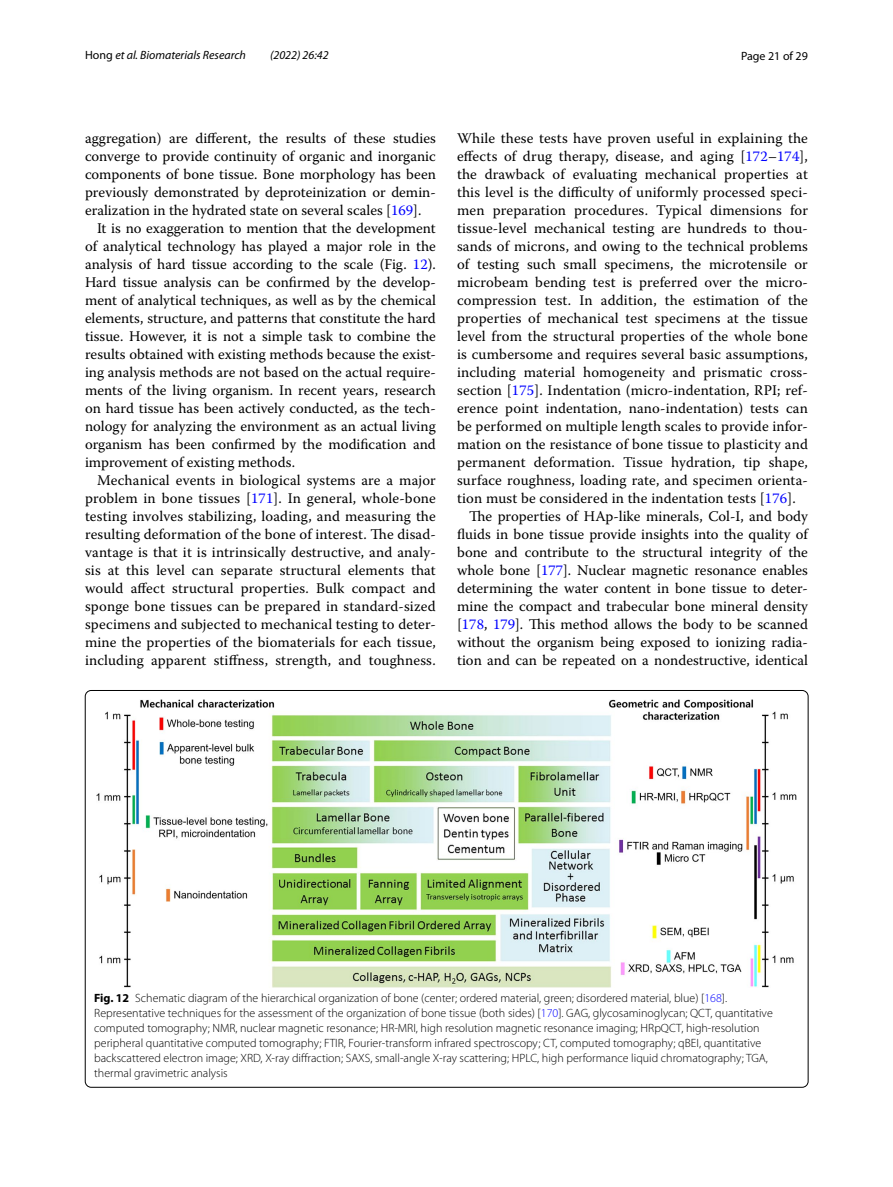
<style>
.page{position:relative;width:893px;height:1187px;background:#fff}
.page>*{position:absolute;margin:0;border:0;box-sizing:border-box;transform-origin:0 0}
.t1{font:14.7px "Warnock Pro";letter-spacing:.01em;color:#000}
.t2{font:300 12px/15px "Myriad Pro";color:#000}
.t3{font:italic 12px "Myriad Pro";color:#000}
.t4{font:12px "Myriad Pro";color:#000}
.s1{font-style:normal}
.s2{color:#00f}
.s3{font-weight:700}
</style>
<div class="page">
<img style="left:96px;top:699px;width:701px;height:288px">
<p class="t3" style="left:85px;top:48px;width:162px"><span class="s1">Hong</span> et al. Biomaterials Research</p>
<p class="t3" style="left:270px;top:48px;width:60px">(2022) 26:42</p>
<p class="t4" style="left:741px;top:48px;width:68px">Page 21 of 29</p>
<p class="t1" style="left:85px;top:129px;width:352px">aggregation) are different, the results of these studies</p>
<p class="t1" style="left:85px;top:147px;width:352px">converge to provide continuity of organic and inorganic</p>
<p class="t1" style="left:85px;top:165px;width:352px">components of bone tissue. Bone morphology has been</p>
<p class="t1" style="left:85px;top:183px;width:352px">previously demonstrated by deproteinization or demin-</p>
<p class="t1" style="left:85px;top:201px;width:338px">eralization in the hydrated state on several scales [<span class="s2">169</span>].</p>
<p class="t1" style="left:97px;top:219px;width:340px">It is no exaggeration to mention that the development</p>
<p class="t1" style="left:85px;top:237px;width:352px">of analytical technology has played a major role in the</p>
<p class="t1" style="left:85px;top:255px;width:352px">analysis of hard tissue according to the scale (Fig. <span class="s2">12</span>).</p>
<p class="t1" style="left:85px;top:273px;width:352px">Hard tissue analysis can be confirmed by the develop-</p>
<p class="t1" style="left:85px;top:291px;width:352px">ment of analytical techniques, as well as by the chemical</p>
<p class="t1" style="left:85px;top:309px;width:352px">elements, structure, and patterns that constitute the hard</p>
<p class="t1" style="left:85px;top:327px;width:352px">tissue. However, it is not a simple task to combine the</p>
<p class="t1" style="left:85px;top:345px;width:352px">results obtained with existing methods because the exist-</p>
<p class="t1" style="left:85px;top:363px;width:352px">ing analysis methods are not based on the actual require-</p>
<p class="t1" style="left:85px;top:381px;width:352px">ments of the living organism. In recent years, research</p>
<p class="t1" style="left:85px;top:399px;width:352px">on hard tissue has been actively conducted, as the tech-</p>
<p class="t1" style="left:85px;top:417px;width:352px">nology for analyzing the environment as an actual living</p>
<p class="t1" style="left:85px;top:435px;width:352px">organism has been confirmed by the modification and</p>
<p class="t1" style="left:85px;top:453px;width:212px">improvement of existing methods.</p>
<p class="t1" style="left:97px;top:471px;width:340px">Mechanical events in biological systems are a major</p>
<p class="t1" style="left:85px;top:489px;width:352px">problem in bone tissues [<span class="s2">171</span>]. In general, whole-bone</p>
<p class="t1" style="left:85px;top:507px;width:352px">testing involves stabilizing, loading, and measuring the</p>
<p class="t1" style="left:85px;top:525px;width:352px">resulting deformation of the bone of interest. The disad-</p>
<p class="t1" style="left:85px;top:543px;width:352px">vantage is that it is intrinsically destructive, and analy-</p>
<p class="t1" style="left:85px;top:561px;width:352px">sis at this level can separate structural elements that</p>
<p class="t1" style="left:85px;top:579px;width:352px">would affect structural properties. Bulk compact and</p>
<p class="t1" style="left:85px;top:597px;width:352px">sponge bone tissues can be prepared in standard-sized</p>
<p class="t1" style="left:85px;top:615px;width:352px">specimens and subjected to mechanical testing to deter-</p>
<p class="t1" style="left:85px;top:633px;width:352px">mine the properties of the biomaterials for each tissue,</p>
<p class="t1" style="left:85px;top:651px;width:352px">including apparent stiffness, strength, and toughness.</p>
<p class="t1" style="left:457px;top:129px;width:352px">While these tests have proven useful in explaining the</p>
<p class="t1" style="left:457px;top:147px;width:352px">effects of drug therapy, disease, and aging [<span class="s2">172</span>–<span class="s2">174</span>],</p>
<p class="t1" style="left:457px;top:165px;width:352px">the drawback of evaluating mechanical properties at</p>
<p class="t1" style="left:457px;top:183px;width:352px">this level is the difficulty of uniformly processed speci-</p>
<p class="t1" style="left:457px;top:201px;width:352px">men preparation procedures. Typical dimensions for</p>
<p class="t1" style="left:457px;top:219px;width:352px">tissue-level mechanical testing are hundreds to thou-</p>
<p class="t1" style="left:457px;top:237px;width:352px">sands of microns, and owing to the technical problems</p>
<p class="t1" style="left:457px;top:255px;width:352px">of testing such small specimens, the microtensile or</p>
<p class="t1" style="left:457px;top:273px;width:352px">microbeam bending test is preferred over the micro-</p>
<p class="t1" style="left:457px;top:291px;width:352px">compression test. In addition, the estimation of the</p>
<p class="t1" style="left:457px;top:309px;width:352px">properties of mechanical test specimens at the tissue</p>
<p class="t1" style="left:457px;top:327px;width:352px">level from the structural properties of the whole bone</p>
<p class="t1" style="left:457px;top:345px;width:352px">is cumbersome and requires several basic assumptions,</p>
<p class="t1" style="left:457px;top:363px;width:352px">including material homogeneity and prismatic cross-</p>
<p class="t1" style="left:457px;top:381px;width:352px">section [<span class="s2">175</span>]. Indentation (micro-indentation, RPI; ref-</p>
<p class="t1" style="left:457px;top:399px;width:352px">erence point indentation, nano-indentation) tests can</p>
<p class="t1" style="left:457px;top:417px;width:352px">be performed on multiple length scales to provide infor-</p>
<p class="t1" style="left:457px;top:435px;width:352px">mation on the resistance of bone tissue to plasticity and</p>
<p class="t1" style="left:457px;top:453px;width:352px">permanent deformation. Tissue hydration, tip shape,</p>
<p class="t1" style="left:457px;top:471px;width:352px">surface roughness, loading rate, and specimen orienta-</p>
<p class="t1" style="left:457px;top:489px;width:340px">tion must be considered in the indentation tests [<span class="s2">176</span>].</p>
<p class="t1" style="left:469px;top:507px;width:340px">The properties of HAp-like minerals, Col-I, and body</p>
<p class="t1" style="left:457px;top:525px;width:352px">fluids in bone tissue provide insights into the quality of</p>
<p class="t1" style="left:457px;top:543px;width:352px">bone and contribute to the structural integrity of the</p>
<p class="t1" style="left:457px;top:561px;width:352px">whole bone [<span class="s2">177</span>]. Nuclear magnetic resonance enables</p>
<p class="t1" style="left:457px;top:579px;width:352px">determining the water content in bone tissue to deter-</p>
<p class="t1" style="left:457px;top:597px;width:352px">mine the compact and trabecular bone mineral density</p>
<p class="t1" style="left:457px;top:615px;width:352px">[<span class="s2">178</span>, <span class="s2">179</span>]. This method allows the body to be scanned</p>
<p class="t1" style="left:457px;top:633px;width:352px">without the organism being exposed to ionizing radia-</p>
<p class="t1" style="left:457px;top:651px;width:352px">tion and can be repeated on a nondestructive, identical</p>
<p class="t2" style="left:94px;top:990px;width:680px"><span class="s3">Fig. 12</span> Schematic diagram of the hierarchical organization of bone (center; ordered material, green; disordered material, blue) [<span class="s2">168</span>].<br>Representative techniques for the assessment of the organization of bone tissue (both sides) [<span class="s2">170</span>]. GAG, glycosaminoglycan; QCT, quantitative computed tomography; NMR, nuclear magnetic resonance; HR-MRI, high resolution magnetic resonance imaging; HRpQCT, high-resolution peripheral quantitative computed tomography; FTIR, Fourier-transform infrared spectroscopy; CT, computed tomography; qBEI, quantitative backscattered electron image; XRD, X-ray diffraction; SAXS, small-angle X-ray scattering; HPLC, high performance liquid chromatography; TGA, thermal gravimetric analysis</p>
</div>
